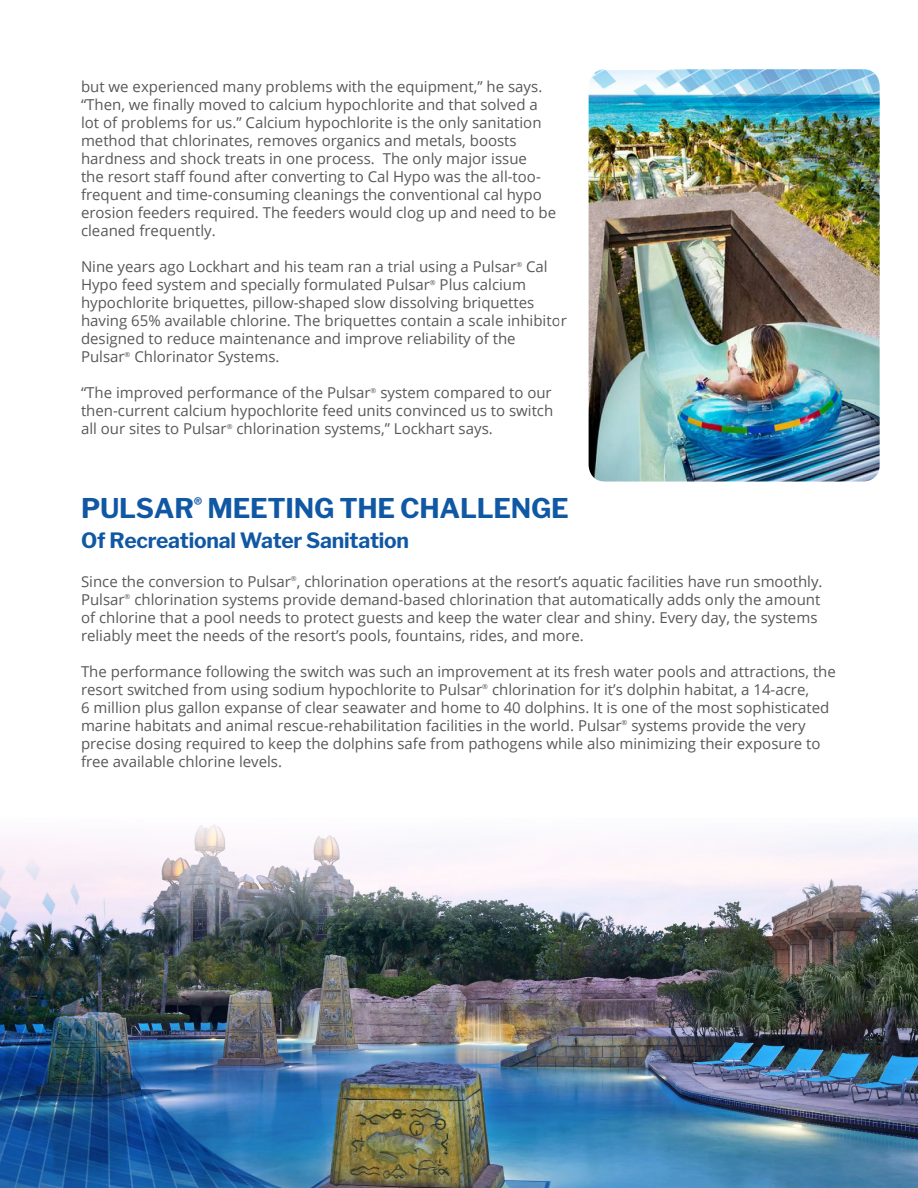
<style>
.page{position:relative;width:918px;height:1188px;background:#fff}
.page>*{position:absolute;margin:0;border:0;box-sizing:border-box;transform-origin:0 0}
.Section_Title{font:700 27px "Libre Franklin";letter-spacing:-.01em;color:#1058a4}
.Section_Sub-Title{font:700 21px "Libre Franklin";letter-spacing:-.01em;color:#1058a4}
.t1{font:15px/18px "Open Sans";color:#57585a}
</style>
<div class="page">
<img style="left:589px;top:235px;width:291px;height:247px">
<img style="left:589px;top:69px;width:291px;height:166px">
<img style="left:196px;top:824px;width:722px;height:364px">
<img style="left:0;top:832px;width:297px;height:356px">
<p class="t1" style="left:81px;top:78px;width:477px">but we experienced many problems with the equipment,” he says. “Then, we finally moved to calcium hypochlorite and that solved a lot of problems for us.” Calcium hypochlorite is the only sanitation method that chlorinates, removes organics and metals, boosts hardness and shock treats in one process. The only major issue<br>the resort staff found after converting to Cal Hypo was the all-too&shy;frequent and time-consuming cleanings the conventional cal hypo erosion feeders required. The feeders would clog up and need to be cleaned frequently.</p>
<p class="t1" style="left:81px;top:258px;width:487px">Nine years ago Lockhart and his team ran a trial using a Pulsar<sup>®</sup> Cal Hypo feed system and specially formulated Pulsar<sup>®</sup> Plus calcium hypochlorite briquettes, pillow-shaped slow dissolving briquettes having 65% available chlorine. The briquettes contain a scale inhibitor designed to reduce maintenance and improve reliability of the Pulsar<sup>®</sup> Chlorinator Systems.</p>
<p class="t1" style="left:81px;top:384px;width:474px;text-align:justify">“The improved performance of the Pulsar<sup>®</sup> system compared to our then-current calcium hypochlorite feed units convinced us to switch all our sites to Pulsar<sup>®</sup> chlorination systems,” Lockhart says.</p>
<p class="Section_Title" style="left:81px;top:492px;width:489px">PULSAR<sup>®</sup> MEETING THE CHALLENGE</p>
<p class="Section_Sub-Title" style="left:81px;top:528px;width:330px">Of Recreational Water Sanitation</p>
<p class="t1" style="left:81px;top:572px;width:743px">Since the conversion to Pulsar<sup>®</sup>, chlorination operations at the resort’s aquatic facilities have run smoothly.</p>
<p class="t1" style="left:81px;top:590px;width:741px">Pulsar<sup>®</sup> chlorination systems provide demand-based chlorination that automatically adds only the amount of chlorine that a pool needs to protect guests and keep the water clear and shiny. Every day, the systems reliably meet the needs of the resort’s pools, fountains, rides, and more.</p>
<p class="t1" style="left:81px;top:662px;width:756px">The performance following the switch was such an improvement at its fresh water pools and attractions, the resort switched from using sodium hypochlorite to Pulsar<sup>®</sup> chlorination for it’s dolphin habitat, a 14-acre,</p>
<p class="t1" style="left:81px;top:698px;width:750px">6 million plus gallon expanse of clear seawater and home to 40 dolphins. It is one of the most sophisticated marine habitats and animal rescue-rehabilitation facilities in the world. Pulsar<sup>®</sup> systems provide the very precise dosing required to keep the dolphins safe from pathogens while also minimizing their exposure to free available chlorine levels.</p>
</div>
